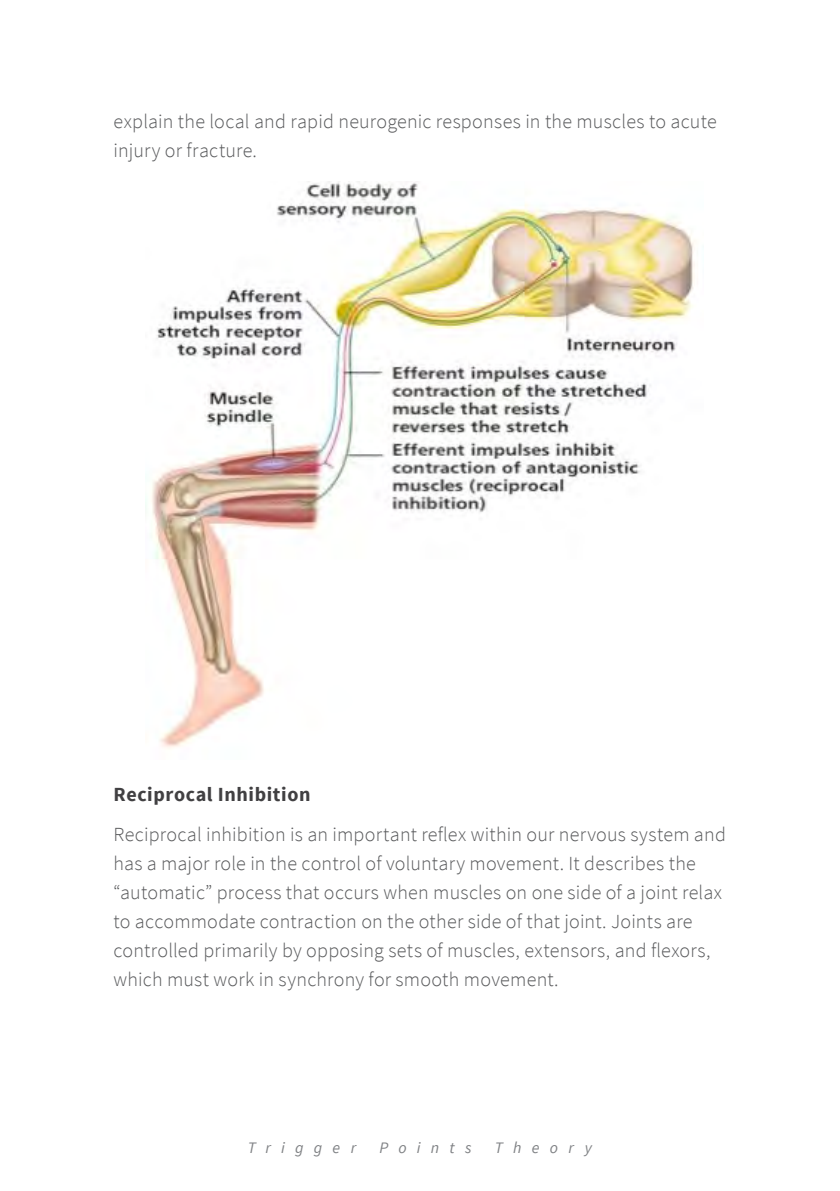
<style>
.page{position:relative;width:840px;height:1191px;background:#fff}
.page>*{position:absolute;margin:0;border:0;box-sizing:border-box;transform-origin:0 0}
.t1{font:300 20px/29px "Source Sans Pro";letter-spacing:.01em;color:#58595b}
.t2{font:700 20px "Source Sans Pro";letter-spacing:.03em;color:#414042}
.t3{font:italic 16px "Source Sans Pro";letter-spacing:.64em;color:#808285}
</style>
<div class="page">
<img style="left:146px;top:182px;width:549px;height:567px">
<p class="t1" style="left:113px;top:107px;width:604px">explain the local and rapid neurogenic responses in the muscles to acute injury or fracture.</p>
<p class="t2" style="left:113px;top:781px;width:198px">Reciprocal Inhibition</p>
<p class="t1" style="left:113px;top:819px;width:613px">Reciprocal inhibition is an important reflex within our nervous system and has a major role in the control of voluntary movement. It describes the “automatic” process that occurs when muscles on one side of a joint relax to accommodate contraction on the other side of that joint. Joints are controlled primarily by opposing sets of muscles, extensors, and flexors, which must work in synchrony for smooth movement.</p>
<p class="t3" style="left:248px;top:1137px;width:110px">Trigger</p>
<p class="t3" style="left:379px;top:1137px;width:94px">Points</p>
<p class="t3" style="left:494px;top:1137px;width:98px">Theory</p>
</div>
